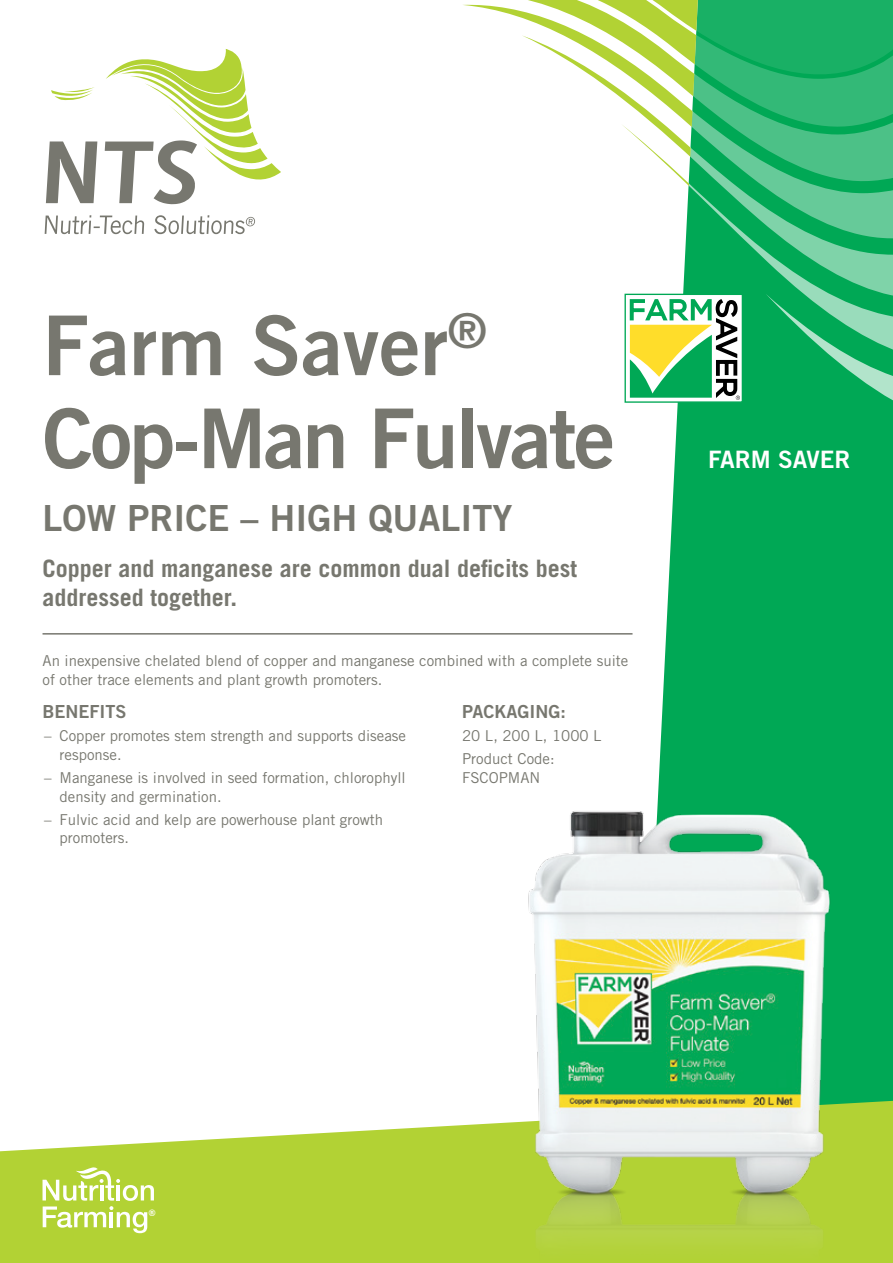
<style>
.page{position:relative;width:893px;height:1263px;background:#fff}
.page>*{position:absolute;margin:0;border:0;box-sizing:border-box;transform-origin:0 0}
.t1{font:82.5px/93px "Trade Gothic Bold Two";letter-spacing:-.03em;color:#77776f}
.t2{font:36px "Trade Gothic Bold Two";color:#77776f}
.t3{font:700 24px/28.8px "Trade Gothic";color:#77776f}
.t4{font:24px "Trade Gothic Bold Two";color:#fff}
.t5{font:18px "Trade Gothic Bold Two";color:#77776f}
.t6{font:15px/18.8px "Trade Gothic";color:#77776f}
.t7{font:700 9px "Helvetica";color:#fff}
</style>
<div class="page">
<svg style="left:46px;top:49px;width:235px;height:155px"></svg>
<svg style="left:45px;top:215px;width:99px;height:19px"></svg>
<svg style="left:154px;top:215px;width:101px;height:19px"></svg>
<div style="left:658px;top:433px;width:235px;height:345px;background:#00a855"></div>
<hr style="left:43px;top:633px;width:589px;height:2px;background:#77776f">
<svg style="left:0;top:1123px;width:495px;height:140px;background:#bbd74b"></svg>
<svg style="left:43px;top:1167px;width:111px;height:66px"></svg>
<svg style="left:463px;top:0;width:430px;height:433px"></svg>
<img style="left:495px;top:778px;width:398px;height:485px">
<h1 class="t1" style="left:43px;top:298px;width:574px">Farm Saver<sup>®<br></sup>Cop-Man Fulvate</h1>
<h2 class="t2" style="left:43px;top:496px;width:471px">LOW PRICE – HIGH QUALITY</h2>
<h3 class="t3" style="left:43px;top:554px;width:536px">Copper and manganese are common dual deficits best addressed together.</h3>
<p class="t6" style="left:43px;top:651px;width:587px">An inexpensive chelated blend of copper and manganese combined with a complete suite of other trace elements and plant growth promoters.</p>
<p class="t5" style="left:43px;top:701px;width:86px">BENEFITS</p>
<p class="t6" style="left:60px;top:726px;width:348px;text-indent:-15px">– Copper promotes stem strength and supports disease response.</p>
<p class="t6" style="left:60px;top:768px;width:348px;text-indent:-15px">– Manganese is involved in seed formation, chlorophyll density and germination.</p>
<p class="t6" style="left:60px;top:810px;width:325px;text-indent:-15px">– Fulvic acid and kelp are powerhouse plant growth promoters.</p>
<p class="t5" style="left:462px;top:701px;width:105px">PACKAGING:</p>
<p class="t6" style="left:462px;top:724px;width:141px;line-height:23px">20 L, 200 L, 1000 L<br>Product Code:</p>
<p class="t6" style="left:462px;top:768px;width:80px">FSCOPMAN</p>
<h3 class="t4" style="left:708px;top:444px;width:144px">FARM SAVER</h3>
<p class="t7" style="left:149px;top:1209px;width:8px">®</p>
</div>
